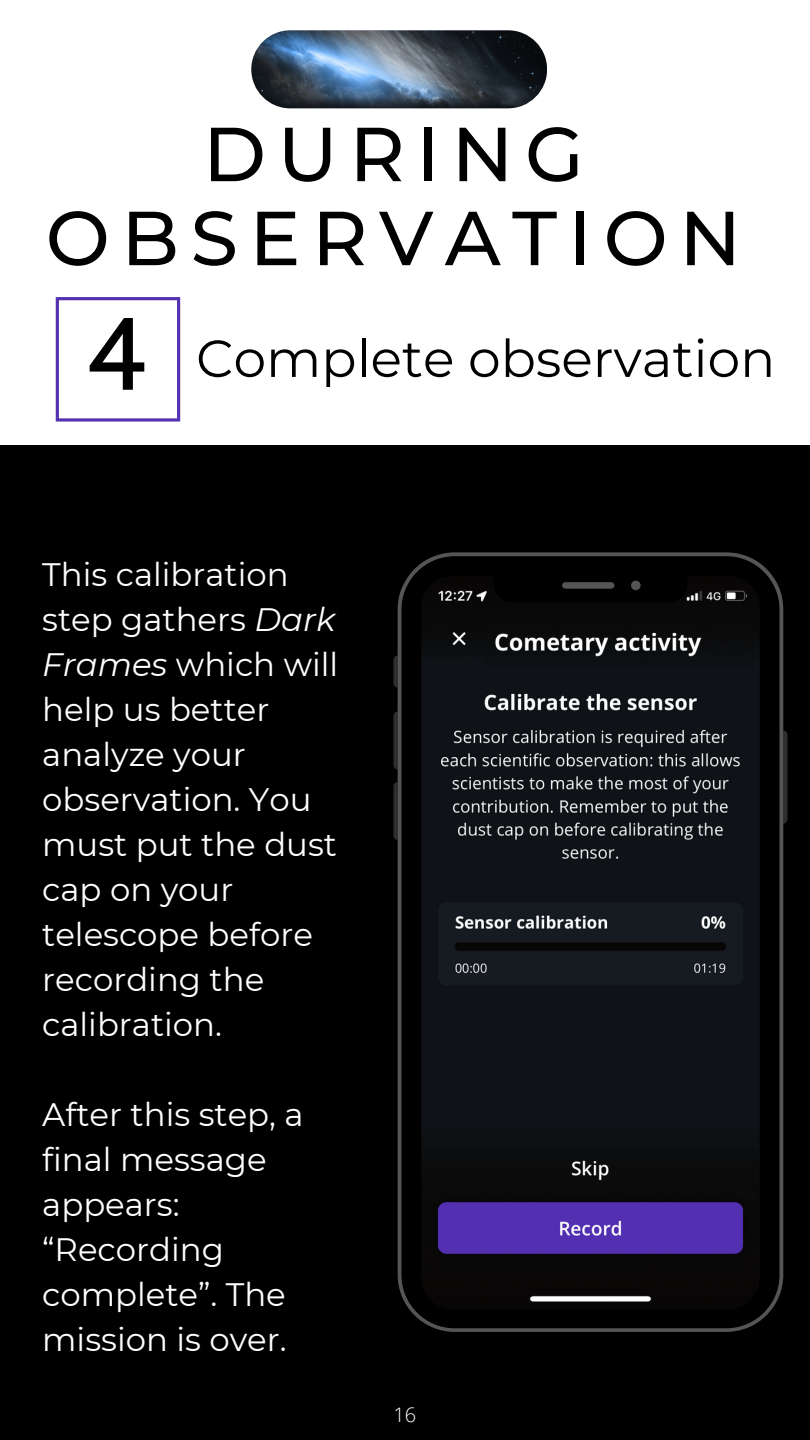
<style>
.page{position:relative;width:810px;height:1440px;background:#fff}
.page>*{position:absolute;margin:0;border:0;box-sizing:border-box;transform-origin:0 0}
.t1{font:500 104px "HK Grotesk";color:#000}
.t2{font:500 76.4px "Montserrat";letter-spacing:.15em;color:#000}
.t3{font:52px "Montserrat";color:#000}
.t4{font:32.4px/45px "Montserrat";color:#fff}
.t5{font:300 20px "Open Sans";color:#fff}
.s1{font-style:italic}
</style>
<div class="page">
<div style="left:0;top:445px;width:810px;height:995px;background:#000"></div>
<svg style="left:56px;top:297px;width:124px;height:125px"></svg>
<svg style="left:393px;top:656px;width:5px;height:32px"></svg>
<svg style="left:393px;top:711px;width:5px;height:58px"></svg>
<svg style="left:393px;top:782px;width:5px;height:58px"></svg>
<svg style="left:783px;top:731px;width:5px;height:93px"></svg>
<svg style="left:398px;top:552px;width:385px;height:780px;fill:#0f1317"></svg>
<img style="left:484px;top:619px;width:269px;height:50px">
<img style="left:251px;top:30px;width:296px;height:78px;border-radius:39px">
<p class="t2" style="left:203px;top:107px;width:382px">DURING</p>
<p class="t2" style="left:46px;top:191px;width:697px">OBSERVATION</p>
<p class="t1" style="left:88px;top:296px;width:61px">4</p>
<p class="t3" style="left:196px;top:327px;width:581px">Complete observation</p>
<p class="t4" style="left:42px;top:552px;width:297px">This calibration step gathers <span class="s1">Dark<br>Frames</span> which will help us better analyze your observation. You must put the dust cap on your telescope before recording the calibration.</p>
<p class="t4" style="left:42px;top:1092px;width:263px">After this step, a final message appears: “Recording complete”. The mission is over.</p>
<p class="t5" style="left:394px;top:1401px;width:24px">16</p>
</div>
